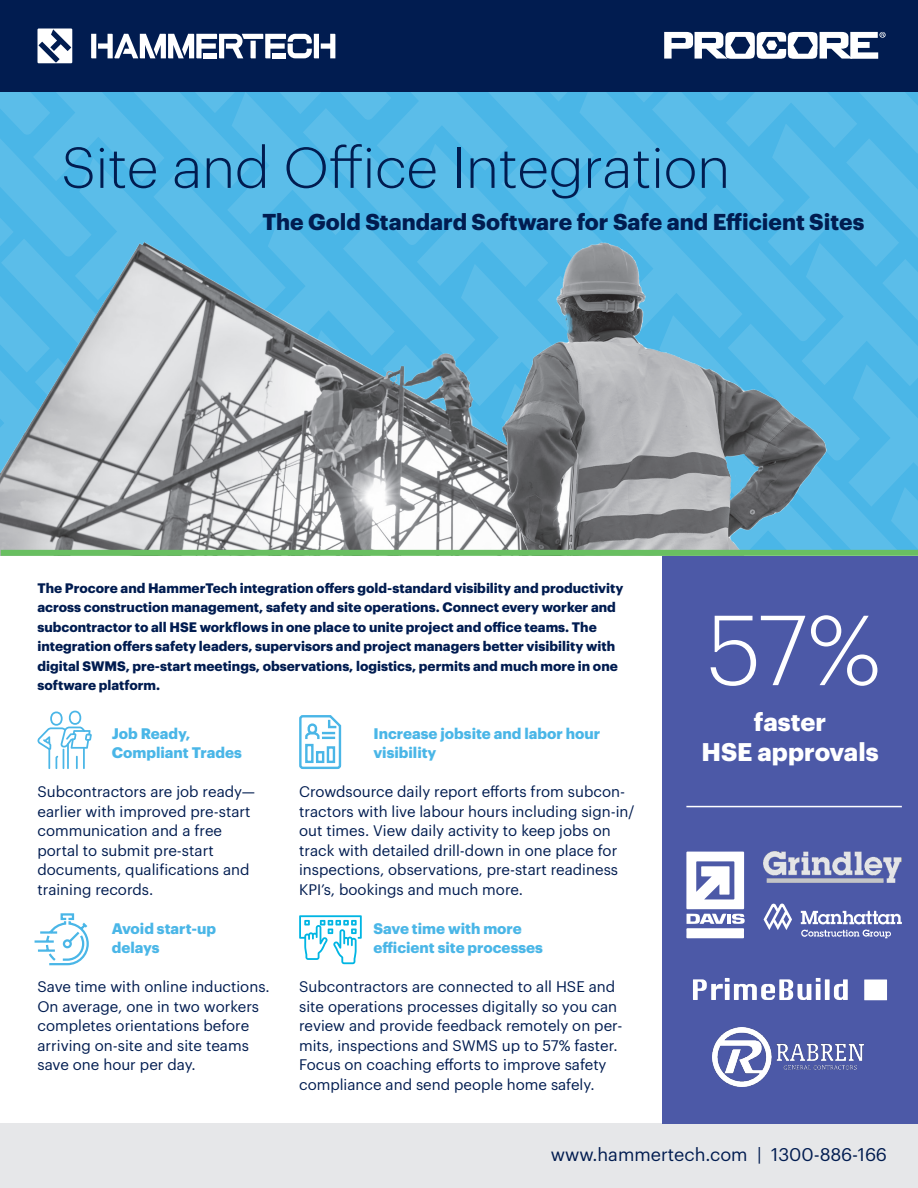
<style>
.page{position:relative;width:918px;height:1188px;background:#fff}
.page>*{position:absolute;margin:0;border:0;box-sizing:border-box;transform-origin:0 0}
.t1{font:300 97.05px "Graphik";color:#fff}
.t2{font:300 56.55px "Graphik";color:#011c50}
.t3{font:700 25.05px "Graphik";color:#fff}
.t4{font:700 22.5px "Graphik";color:#011c50}
.t5{font:18px "Graphik";color:#011c50}
.t6{font:15px/19.5px "Graphik";color:#011c50}
.t7{font:700 15px/19.5px "Graphik";color:#4ab6e7}
.t8{font:700 13.5px/19.5px "Graphik";color:#011c50}
</style>
<div class="page">
<div style="left:1px;top:550px;width:917px;height:6px;background:#69bf61"></div>
<svg style="left:37px;top:711px;width:55px;height:58px"></svg>
<svg style="left:34px;top:913px;width:55px;height:53px"></svg>
<svg style="left:299px;top:715px;width:43px;height:54px"></svg>
<svg style="left:299px;top:915px;width:63px;height:49px"></svg>
<div style="left:1px;top:1123px;width:917px;height:65px;background:#e6e7e9"></div>
<div style="left:662px;top:556px;width:256px;height:567px;background:#4c59a7"></div>
<svg style="left:801px;top:911px;width:101px;height:13px"></svg>
<svg style="left:764px;top:904px;width:28px;height:26px"></svg>
<svg style="left:801px;top:930px;width:90px;height:8px"></svg>
<svg style="left:686px;top:852px;width:59px;height:86px"></svg>
<img style="left:764px;top:852px;width:138px;height:31px">
<hr style="left:686px;top:806px;width:216px;height:1px;background:#fff">
<img style="left:713px;top:1028px;width:151px;height:59px">
<svg style="left:0;top:0;width:918px;height:553px;background:#649cbb"></svg>
<svg style="left:864px;top:979px;width:23px;height:21px"></svg>
<svg style="left:693px;top:978px;width:155px;height:22px"></svg>
<p class="t2" style="left:62px;top:126px;width:670px">Site and Office Integration</p>
<p class="t4" style="left:262px;top:205px;width:604px">The Gold Standard Software for Safe and Efficient Sites</p>
<p class="t8" style="left:38px;top:577px;width:588px">The Procore and HammerTech integration offers gold-standard visibility and productivity across construction management, safety and site operations. Connect every worker and subcontractor to all HSE workflows in one place to unite project and office teams. The integration offers safety leaders, supervisors and project managers better visibility with digital SWMS, pre-start meetings, observations, logistics, permits and much more in one software platform.</p>
<p class="t7" style="left:112px;top:722px;width:132px">Job Ready,<br>Compliant Trades</p>
<p class="t6" style="left:38px;top:781px;width:219px">Subcontractors are job ready— earlier with improved pre-start communication and a free portal to submit pre-start documents, qualifications and training records.</p>
<p class="t7" style="left:112px;top:917px;width:106px">Avoid start-up delays</p>
<p class="t6" style="left:38px;top:976px;width:234px">Save time with online inductions.<br>On average, one in two workers completes orientations before arriving on-site and site teams save one hour per day.</p>
<p class="t7" style="left:373px;top:722px;width:228px">Increase jobsite and labor hour visibility</p>
<p class="t6" style="left:299px;top:781px;width:337px">Crowdsource daily report efforts from subcon&shy;tractors with live labour hours including sign-in/ out times. View daily activity to keep jobs on track with detailed drill-down in one place for inspections, observations, pre-start readiness KPI’s, bookings and much more.</p>
<p class="t7" style="left:373px;top:917px;width:171px">Save time with more efficient site processes</p>
<p class="t6" style="left:299px;top:976px;width:325px">Subcontractors are connected to all HSE and site operations processes digitally so you can review and provide feedback remotely on per&shy;mits, inspections and SWMS up to 57% faster.<br>Focus on coaching efforts to improve safety compliance and send people home safely.</p>
<p class="t1" style="left:707px;top:579px;width:176px">57%</p>
<p class="t3" style="left:754px;top:702px;width:74px">faster</p>
<p class="t3" style="left:701px;top:732px;width:179px">HSE approvals</p>
<p class="t5" style="left:551px;top:1141px;width:338px">www.hammertech.com | 1300-886-166</p>
</div>
